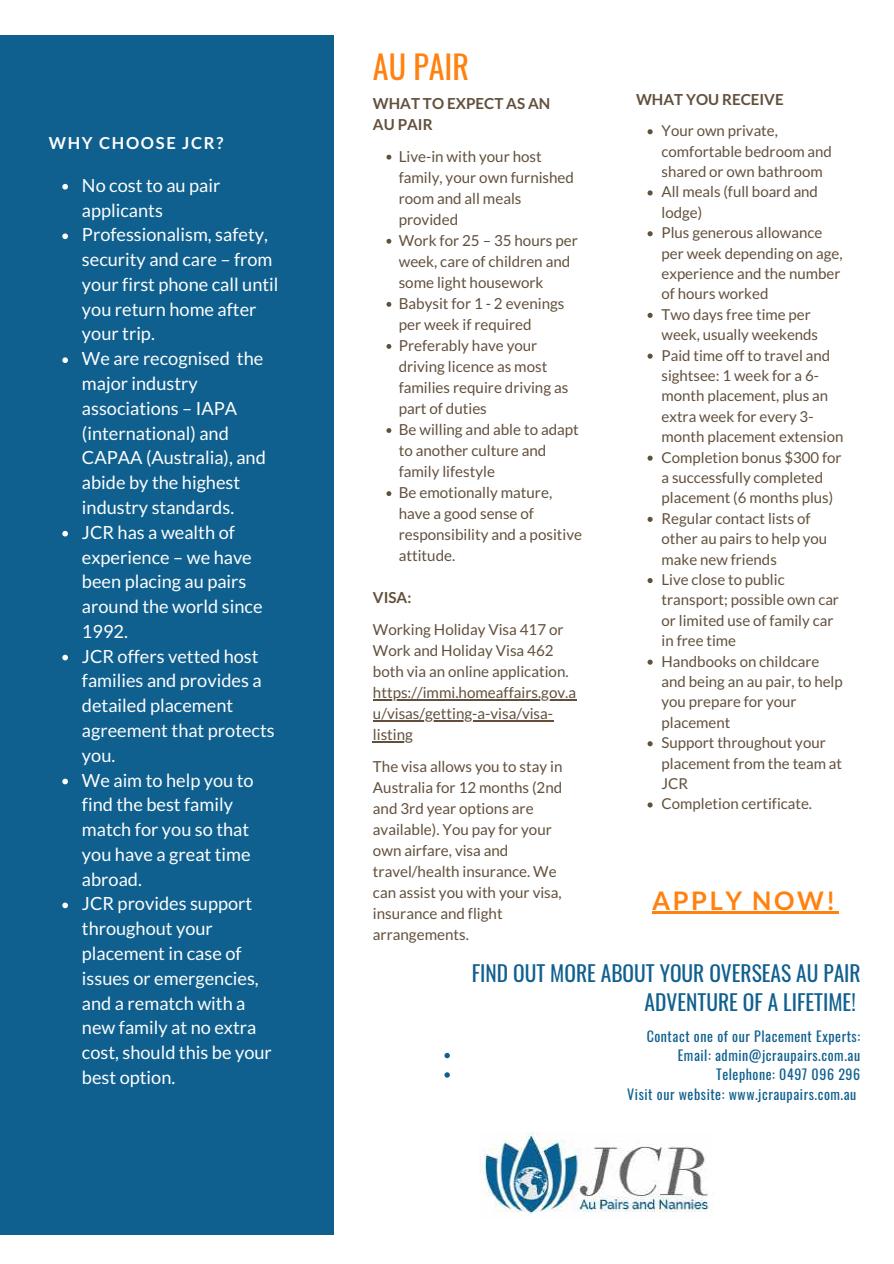
<style>
.page{position:relative;width:894px;height:1264px;background:#fff}
.page>*{position:absolute;margin:0;border:0;box-sizing:border-box;transform-origin:0 0}
.t1{font:31.95px "Oswald";color:#ff8210}
.t2{font:700 25.5px "Lato";letter-spacing:.1em;color:#ff8210}
.t3{font:21.45px/29.5px "Oswald";color:#10608f;text-align:right}
.t4{font:18.15px/24.8px "Lato";color:#fdfefe}
.t5{font:700 16.5px "Lato";letter-spacing:.1em;color:#fdfefe}
.t6{font:15.15px/21px "Lato";color:#62503d}
.t7{font:700 15.15px/21px "Lato";color:#62503d}
.t8{font:15px/20.4px "Lato";color:#62503d}
.t9{font:13.95px/19.4px "Oswald";letter-spacing:.04em;color:#10608f;text-align:right}
</style>
<div class="page">
<div style="left:0;top:35px;width:334px;height:1199px;background:#10608f"></div>
<svg style="left:386px;top:155px;width:5px;height:5px"></svg>
<svg style="left:386px;top:239px;width:5px;height:5px"></svg>
<svg style="left:386px;top:302px;width:5px;height:5px"></svg>
<svg style="left:386px;top:344px;width:5px;height:5px"></svg>
<svg style="left:386px;top:428px;width:5px;height:5px"></svg>
<svg style="left:386px;top:491px;width:5px;height:5px"></svg>
<hr style="left:373px;top:699px;width:203px;height:1px;background:#62503d">
<hr style="left:373px;top:720px;width:180px;height:1px;background:#62503d">
<hr style="left:373px;top:741px;width:40px;height:1px;background:#62503d">
<svg style="left:647px;top:129px;width:5px;height:5px"></svg>
<svg style="left:647px;top:190px;width:5px;height:5px"></svg>
<svg style="left:647px;top:231px;width:5px;height:5px"></svg>
<svg style="left:647px;top:313px;width:5px;height:5px"></svg>
<svg style="left:647px;top:353px;width:5px;height:6px"></svg>
<svg style="left:647px;top:455px;width:5px;height:5px"></svg>
<svg style="left:647px;top:517px;width:5px;height:5px"></svg>
<svg style="left:647px;top:578px;width:5px;height:5px"></svg>
<svg style="left:647px;top:659px;width:5px;height:5px"></svg>
<svg style="left:647px;top:741px;width:5px;height:5px"></svg>
<svg style="left:647px;top:802px;width:5px;height:5px"></svg>
<svg style="left:62px;top:184px;width:6px;height:5px"></svg>
<svg style="left:62px;top:233px;width:6px;height:6px"></svg>
<svg style="left:62px;top:357px;width:6px;height:6px"></svg>
<svg style="left:62px;top:531px;width:6px;height:5px"></svg>
<svg style="left:62px;top:654px;width:6px;height:6px"></svg>
<svg style="left:62px;top:778px;width:6px;height:6px"></svg>
<svg style="left:62px;top:902px;width:6px;height:6px"></svg>
<svg style="left:444px;top:1052px;width:5px;height:6px"></svg>
<svg style="left:444px;top:1072px;width:5px;height:5px"></svg>
<hr style="left:651px;top:911px;width:186px;height:3px;background:#ff8210">
<img style="left:479px;top:1132px;width:230px;height:82px">
<p class="t5" style="left:49px;top:132px;width:176px">WHY CHOOSE JCR?</p>
<p class="t4" style="left:82px;top:172px;width:198px">No cost to au pair applicants<br>Professionalism, safety, security and care – from your first phone call until you return home after your trip.<br>We are recognised the major industry associations – IAPA (international) and<br>CAPAA (Australia), and abide by the highest industry standards.<br>JCR has a wealth of experience – we have been placing au pairs around the world since<br>1992.<br>JCR offers vetted host families and provides a detailed placement agreement that protects you.<br>We aim to help you to find the best family match for you so that you have a great time abroad.<br>JCR provides support throughout your placement in case of issues or emergencies, and a rematch with a new family at no extra cost, should this be your best option.</p>
<h1 class="t1" style="left:373px;top:41px;width:98px">AU PAIR</h1>
<p class="t7" style="left:373px;top:93px;width:179px">WHAT TO EXPECT AS AN<br>AU PAIR</p>
<p class="t6" style="left:398px;top:145px;width:185px">Live-in with your host family, your own furnished room and all meals provided<br>Work for 25 – 35 hours per week, care of children and some light housework<br>Babysit for 1 - 2 evenings per week if required<br>Preferably have your driving licence as most families require driving as part of duties<br>Be willing and able to adapt to another culture and family lifestyle<br>Be emotionally mature, have a good sense of responsibility and a positive attitude.</p>
<p class="t7" style="left:373px;top:587px;width:40px">VISA:</p>
<p class="t6" style="left:373px;top:618px;width:204px">Working Holiday Visa 417 or<br>Work and Holiday Visa 462 both via an online application. https://immi.homeaffairs.gov.a u/visas/getting-a-visa/visa&shy;listing</p>
<p class="t6" style="left:373px;top:755px;width:191px">The visa allows you to stay in<br>Australia for 12 months (2nd and 3rd year options are available). You pay for your own airfare, visa and travel/health insurance. We can assist you with your visa, insurance and flight arrangements.</p>
<p class="t7" style="left:636px;top:89px;width:149px">WHAT YOU RECEIVE</p>
<p class="t8" style="left:661px;top:120px;width:183px">Your own private, comfortable bedroom and shared or own bathroom<br>All meals (full board and lodge)<br>Plus generous allowance per week depending on age, experience and the number of hours worked<br>Two days free time per week, usually weekends<br>Paid time off to travel and sightsee: 1 week for a 6- month placement, plus an extra week for every 3- month placement extension<br>Completion bonus $300 for a successfully completed placement (6 months plus)<br>Regular contact lists of other au pairs to help you make new friends<br>Live close to public transport; possible own car or limited use of family car in free time<br>Handbooks on childcare and being an au pair, to help you prepare for your placement<br>Support throughout your placement from the team at<br>JCR<br>Completion certificate.</p>
<h2 class="t2" style="left:651px;top:884px;width:185px">APPLY NOW!</h2>
<h3 class="t3" style="left:471px;top:957px;width:390px">FIND OUT MORE ABOUT YOUR OVERSEAS AU PAIR<br>ADVENTURE OF A LIFETIME!</h3>
<p class="t9" style="left:646px;top:1025px;width:215px">Contact one of our Placement Experts:</p>
<p class="t9" style="left:627px;top:1044px;width:234px">Email: admin@jcraupairs.com.au<br>Telephone: 0497 096 296<br>Visit our website: www.jcraupairs.com.au</p>
</div>
